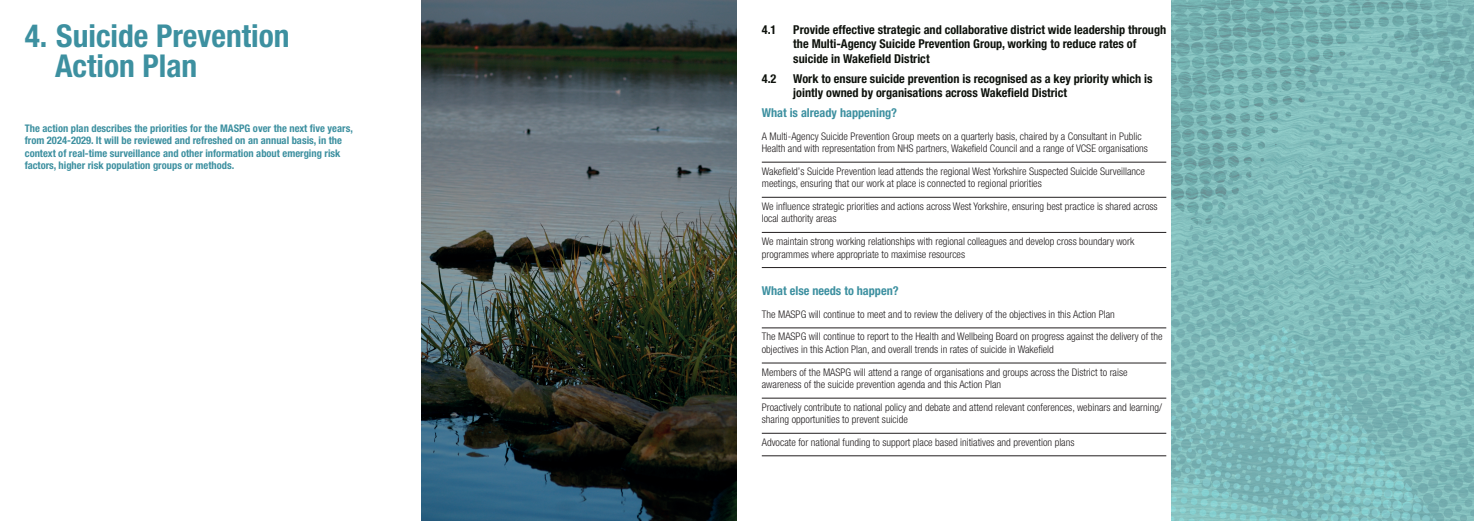
<style>
.page{position:relative;width:1474px;height:521px;background:#fff}
.page>*{position:absolute;margin:0;border:0;box-sizing:border-box;transform-origin:0 0}
.t1{font:700 condensed 31.5px/29.8px "Helvetica Neue LT Pro";color:#3d90a0}
.t2{font:700 condensed 12.25px/14.7px "Helvetica Neue LT Pro";color:#0e120c}
.t3{font:700 condensed 12.25px "Helvetica Neue LT Pro";color:#3d90a0}
.t4{font:300 condensed 10.5px/12.6px "Helvetica Neue LT Pro";color:#231f20}
.t5{font:700 condensed 10.5px/12.6px "Helvetica Neue LT Pro";color:#3d90a0}
</style>
<div class="page">
<img style="left:1171px;top:0;width:302px;height:521px">
<img style="left:422px;top:0;width:315px;height:521px">
<hr style="left:761px;top:162px;width:405px;height:1px;background:#231f20">
<hr style="left:761px;top:197px;width:405px;height:1px;background:#231f20">
<hr style="left:761px;top:232px;width:405px;height:1px;background:#231f20">
<hr style="left:761px;top:267px;width:405px;height:1px;background:#231f20">
<hr style="left:761px;top:328px;width:405px;height:1px;background:#231f20">
<hr style="left:761px;top:363px;width:405px;height:1px;background:#231f20">
<hr style="left:761px;top:398px;width:405px;height:1px;background:#231f20">
<hr style="left:761px;top:433px;width:405px;height:1px;background:#231f20">
<hr style="left:761px;top:456px;width:405px;height:1px;background:#231f20">
<h1 class="t1" style="left:55px;top:21px;width:236px;text-indent:-30px">4. Suicide Prevention<br>Action Plan</h1>
<p class="t5" style="left:25px;top:122px;width:329px">The action plan describes the priorities for the MASPG over the next five years, from 2024-2029. It will be reviewed and refreshed on an annual basis, in the context of real-time surveillance and other information about emerging risk factors, higher risk population groups or methods.</p>
<p class="t2" style="left:761px;top:22px;width:16px">4.1</p>
<p class="t2" style="left:793px;top:22px;width:374px">Provide effective strategic and collaborative district wide leadership through the Multi-Agency Suicide Prevention Group, working to reduce rates of suicide in Wakefield District</p>
<p class="t2" style="left:761px;top:71px;width:16px">4.2</p>
<p class="t2" style="left:793px;top:71px;width:361px">Work to ensure suicide prevention is recognised as a key priority which is jointly owned by organisations across Wakefield District</p>
<p class="t3" style="left:761px;top:105px;width:137px">What is already happening?</p>
<p class="t4" style="left:761px;top:129px;width:387px">A Multi-Agency Suicide Prevention Group meets on a quarterly basis, chaired by a Consultant in Public<br>Health and with representation from NHS partners, Wakefield Council and a range of VCSE organisations</p>
<p class="t4" style="left:761px;top:165px;width:384px">Wakefield’s Suicide Prevention lead attends the regional West Yorkshire Suspected Suicide Surveillance meetings, ensuring that our work at place is connected to regional priorities</p>
<p class="t4" style="left:761px;top:200px;width:397px">We influence strategic priorities and actions across West Yorkshire, ensuring best practice is shared across local authority areas</p>
<p class="t4" style="left:761px;top:235px;width:374px">We maintain strong working relationships with regional colleagues and develop cross boundary work programmes where appropriate to maximise resources</p>
<p class="t3" style="left:761px;top:284px;width:138px">What else needs to happen?</p>
<p class="t4" style="left:761px;top:303px;width:402px;line-height:22.5px">The MASPG will continue to meet and to review the delivery of the objectives in this Action Plan<br>The MASPG will continue to report to the Health and Wellbeing Board on progress against the delivery of the</p>
<p class="t4" style="left:761px;top:338px;width:367px;line-height:22.5px">objectives in this Action Plan, and overall trends in rates of suicide in Wakefield<br>Members of the MASPG will attend a range of organisations and groups across the District to raise</p>
<p class="t4" style="left:761px;top:373px;width:401px;line-height:22.5px">awareness of the suicide prevention agenda and this Action Plan<br>Proactively contribute to national policy and debate and attend relevant conferences, webinars and learning/</p>
<p class="t4" style="left:761px;top:408px;width:314px;line-height:22.5px">sharing opportunities to prevent suicide<br>Advocate for national funding to support place based initiatives and prevention plans</p>
</div>
